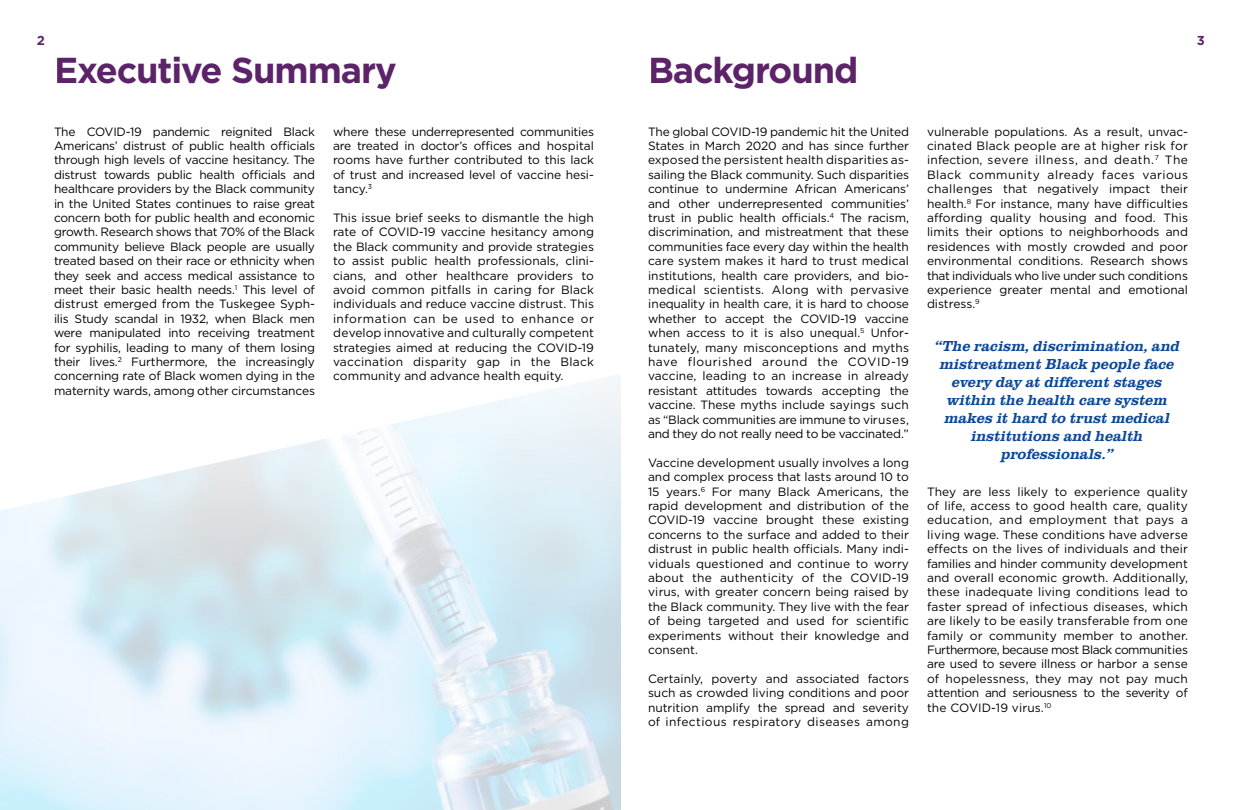
<style>
.page{position:relative;width:1242px;height:810px;background:#fff}
.page>*{position:absolute;margin:0;border:0;box-sizing:border-box;transform-origin:0 0}
.t1{font:700 36px "Gotham";letter-spacing:-.03em;color:#5c2369}
.t2{font:italic 500 15px/18px "Clarendon URW";color:#0c4999;text-align:center}
.t3{font:700 13px "Gotham";color:#5d266b}
.t4{font:12px/14.4px "Gotham";color:#000;text-align:justify}
</style>
<div class="page">
<img style="left:0;top:376px;width:621px;height:434px">
<p class="t3" style="left:37px;top:32px;width:10px">2</p>
<p class="t3" style="left:1197px;top:32px;width:10px">3</p>
<h1 class="t1" style="left:54px;top:46px;width:344px">Executive Summary</h1>
<h1 class="t1" style="left:648px;top:46px;width:212px">Background</h1>
<p class="t4" style="left:648px;top:124px;width:263px">The global COVID-19 pandemic hit the United States in March 2020 and has since further exposed the persistent health disparities as&shy;sailing the Black community. Such disparities continue to undermine African Americans’ and other underrepresented communities’ trust in public health officials.<sup>4</sup> The racism, discrimination, and mistreatment that these communities face every day within the health care system makes it hard to trust medical institutions, health care providers, and bio&shy;medical scientists. Along with pervasive inequality in health care, it is hard to choose whether to accept the COVID-19 vaccine when access to it is also unequal.<sup>5</sup> Unfor&shy;tunately, many misconceptions and myths have flourished around the COVID-19 vaccine, leading to an increase in already resistant attitudes towards accepting the vaccine. These myths include sayings such as “Black communities are immune to viruses, and they do not really need to be vaccinated.”</p>
<p class="t4" style="left:648px;top:455px;width:263px">Vaccine development usually involves a long and complex process that lasts around 10 to 15 years.<sup>6</sup> For many Black Americans, the rapid development and distribution of the COVID-19 vaccine brought these existing concerns to the surface and added to their distrust in public health officials. Many indi&shy;viduals questioned and continue to worry about the authenticity of the COVID-19 virus, with greater concern being raised by the Black community. They live with the fear of being targeted and used for scientific experiments without their knowledge and consent.</p>
<p class="t4" style="left:648px;top:671px;width:263px">Certainly, poverty and associated factors such as crowded living conditions and poor nutrition amplify the spread and severity of infectious respiratory diseases among</p>
<p class="t4" style="left:54px;top:124px;width:263px">The COVID-19 pandemic reignited Black Americans’ distrust of public health officials through high levels of vaccine hesitancy. The distrust towards public health officials and healthcare providers by the Black community in the United States continues to raise great concern both for public health and economic growth. Research shows that 70% of the Black community believe Black people are usually treated based on their race or ethnicity when they seek and access medical assistance to meet their basic health needs.<sup>1</sup> This level of distrust emerged from the Tuskegee Syph&shy;ilis Study scandal in 1932, when Black men were manipulated into receiving treatment for syphilis, leading to many of them losing their lives.<sup>2</sup> Furthermore, the increasingly concerning rate of Black women dying in the maternity wards, among other circumstances</p>
<p class="t4" style="left:333px;top:124px;width:263px">where these underrepresented communities are treated in doctor’s offices and hospital rooms have further contributed to this lack of trust and increased level of vaccine hesi&shy;tancy.<sup>3</sup></p>
<p class="t4" style="left:927px;top:124px;width:263px">vulnerable populations. As a result, unvac&shy;cinated Black people are at higher risk for infection, severe illness, and death.<sup>7</sup> The Black community already faces various challenges that negatively impact their health.<sup>8</sup> For instance, many have difficulties affording quality housing and food. This limits their options to neighborhoods and residences with mostly crowded and poor environmental conditions. Research shows that individuals who live under such conditions experience greater mental and emotional distress.<sup>9</sup></p>
<p class="t4" style="left:333px;top:210px;width:263px">This issue brief seeks to dismantle the high rate of COVID-19 vaccine hesitancy among the Black community and provide strategies to assist public health professionals, clini&shy;cians, and other healthcare providers to avoid common pitfalls in caring for Black individuals and reduce vaccine distrust. This information can be used to enhance or develop innovative and culturally competent strategies aimed at reducing the COVID-19 vaccination disparity gap in the Black community and advance health equity.</p>
<p class="t2" style="left:935px;top:337px;width:247px">“The racism, discrimination, and mistreatment Black people face every day at different stages within the health care system makes it hard to trust medical institutions and health professionals.”</p>
<p class="t4" style="left:927px;top:484px;width:263px">They are less likely to experience quality of life, access to good health care, quality education, and employment that pays a living wage. These conditions have adverse effects on the lives of individuals and their families and hinder community development and overall economic growth. Additionally, these inadequate living conditions lead to faster spread of infectious diseases, which are likely to be easily transferable from one family or community member to another.<br>Furthermore, because most Black communities are used to severe illness or harbor a sense of hopelessness, they may not pay much attention and seriousness to the severity of the COVID-19 virus.<sup>10</sup></p>
</div>
